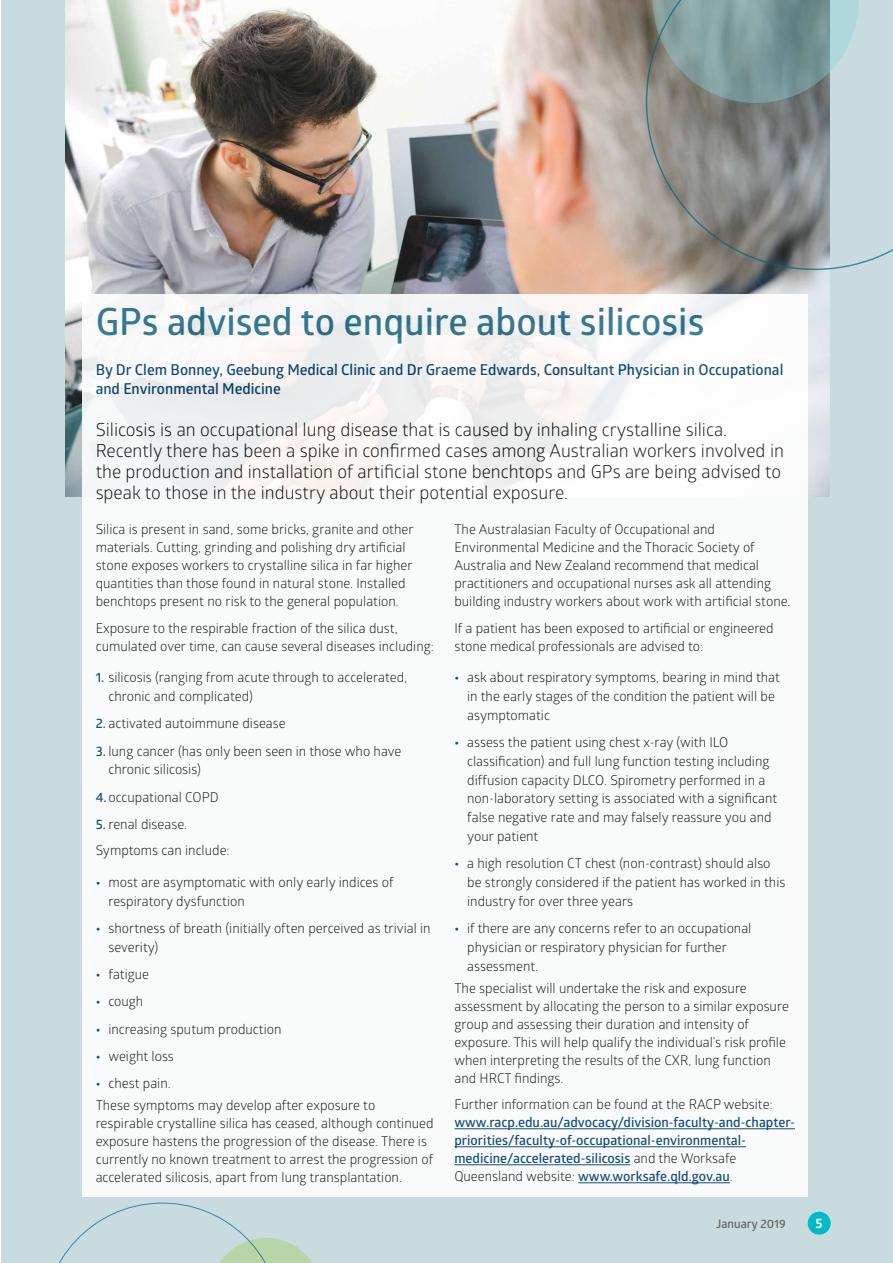
<style>
.page{position:relative;width:893px;height:1263px;background:#fff}
.page>*{position:absolute;margin:0;border:0;box-sizing:border-box;transform-origin:0 0}
.t1{font:600 37.5px "Glober";color:#28728d}
.t2{font:18px/21px "Glober";color:#000}
.t3{font:600 15px/18.8px "Glober";color:#003e6a}
.t4{font:13.5px/18px "Glober";color:#000}
.t5{font:600 13.5px/18px "Glober";color:#003e6a}
.t6{font:700 13.5px "Glober";color:#fff}
.t7{font:600 12px "Glober";color:#676357}
.s1{font-weight:600;color:#003e6a}
.s2{font-weight:700;color:#003e6a}
.s3{font-weight:400;color:#000}
</style>
<div class="page">
<div style="left:1px;top:0;width:892px;height:1263px;background:#c8dce0"></div>
<svg style="left:59px;top:1202px;width:254px;height:61px"></svg>
<img style="left:66px;top:0;width:763px;height:496px">
<div style="left:83px;top:294px;width:725px;height:903px;background:#fff"></div>
<hr style="left:454px;top:1128px;width:341px;height:1px;background:#003e6a">
<hr style="left:454px;top:1146px;width:292px;height:1px;background:#003e6a">
<hr style="left:454px;top:1164px;width:176px;height:1px;background:#003e6a">
<hr style="left:578px;top:1182px;width:152px;height:1px;background:#003e6a">
<svg style="left:639px;top:0;width:5px;height:117px"></svg>
<svg style="left:644px;top:0;width:249px;height:272px"></svg>
<div style="left:808px;top:1212px;width:23px;height:23px;background:#00bbc3;border-radius:50%"></div>
<h1 class="t1" style="left:96px;top:296px;width:610px">GPs advised to enquire about silicosis</h1>
<p class="t3" style="left:96px;top:360px;width:689px">By Dr Clem Bonney, Geebung Medical Clinic and Dr Graeme Edwards, Consultant Physician in Occupational and Environmental Medicine</p>
<p class="t2" style="left:96px;top:419px;width:690px">Silicosis is an occupational lung disease that is caused by inhaling crystalline silica.<br>Recently there has been a spike in confirmed cases among Australian workers involved in the production and installation of artificial stone benchtops and GPs are being advised to speak to those in the industry about their potential exposure.</p>
<p class="t4" style="left:96px;top:520px;width:319px">Silica is present in sand, some bricks, granite and other materials. Cutting, grinding and polishing dry artificial stone exposes workers to crystalline silica in far higher quantities than those found in natural stone. Installed benchtops present no risk to the general population.</p>
<p class="t4" style="left:96px;top:618px;width:340px">Exposure to the respirable fraction of the silica dust, cumulated over time, can cause several diseases including:</p>
<p class="t4" style="left:108px;top:668px;width:300px;line-height:18.8px;text-indent:-13px"><span class="s1">1.</span> silicosis (ranging from acute through to accelerated, chronic and complicated)</p>
<p class="t4" style="left:96px;top:714px;width:191px"><span class="s1">2.</span> activated autoimmune disease</p>
<p class="t4" style="left:108px;top:741px;width:294px;line-height:18.8px;text-indent:-13px"><span class="s1">3.</span> lung cancer (has only been seen in those who have chronic silicosis)</p>
<p class="t4" style="left:96px;top:787px;width:124px"><span class="s1">4.</span>occupational COPD</p>
<p class="t4" style="left:96px;top:810px;width:135px;line-height:26.5px"><span class="s1">5.</span> renal disease.<br>Symptoms can include:</p>
<p class="t4" style="left:108px;top:872px;width:287px;line-height:18.8px;text-indent:-13px"><span class="s2">•</span> most are asymptomatic with only early indices of respiratory dysfunction</p>
<p class="t4" style="left:108px;top:918px;width:324px;line-height:18.8px;text-indent:-13px"><span class="s2">•</span> shortness of breath (initially often perceived as trivial in severity)</p>
<p class="t4" style="left:96px;top:964px;width:55px"><span class="s2">•</span> fatigue</p>
<p class="t4" style="left:96px;top:992px;width:49px"><span class="s2">•</span> cough</p>
<p class="t4" style="left:96px;top:1019px;width:187px"><span class="s2">•</span> increasing sputum production</p>
<p class="t4" style="left:96px;top:1046px;width:80px"><span class="s2">•</span> weight loss</p>
<p class="t4" style="left:96px;top:1071px;width:281px;line-height:22.2px"><span class="s2">•</span> chest pain.<br>These symptoms may develop after exposure to</p>
<p class="t4" style="left:96px;top:1114px;width:339px">respirable crystalline silica has ceased, although continued exposure hastens the progression of the disease. There is currently no known treatment to arrest the progression of accelerated silicosis, apart from lung transplantation.</p>
<p class="t4" style="left:454px;top:520px;width:338px">The Australasian Faculty of Occupational and Environmental Medicine and the Thoracic Society of Australia and New Zealand recommend that medical practitioners and occupational nurses ask all attending building industry workers about work with artificial stone.</p>
<p class="t4" style="left:454px;top:618px;width:321px">If a patient has been exposed to artificial or engineered stone medical professionals are advised to:</p>
<p class="t4" style="left:467px;top:668px;width:314px;line-height:18.8px;text-indent:-13px"><span class="s2">•</span> ask about respiratory symptoms, bearing in mind that in the early stages of the condition the patient will be asymptomatic</p>
<p class="t4" style="left:467px;top:732px;width:312px;line-height:18.8px;text-indent:-13px"><span class="s2">•</span> assess the patient using chest x-ray (with ILO classification) and full lung function testing including diffusion capacity DLCO. Spirometry performed in a non-laboratory setting is associated with a significant false negative rate and may falsely reassure you and your patient</p>
<p class="t4" style="left:467px;top:853px;width:320px;line-height:18.8px;text-indent:-13px"><span class="s2">•</span> a high resolution CT chest (non-contrast) should also be strongly considered if the patient has worked in this industry for over three years</p>
<p class="t4" style="left:467px;top:918px;width:286px;line-height:18.8px;text-indent:-13px"><span class="s2">•</span> if there are any concerns refer to an occupational physician or respiratory physician for further assessment.</p>
<p class="t4" style="left:454px;top:978px;width:336px">The specialist will undertake the risk and exposure assessment by allocating the person to a similar exposure group and assessing their duration and intensity of exposure. This will help qualify the individual’s risk profile when interpreting the results of the CXR, lung function and HRCT findings.</p>
<p class="t4" style="left:454px;top:1095px;width:320px">Further information can be found at the RACP website:</p>
<p class="t5" style="left:454px;top:1113px;width:342px">www.racp.edu.au/advocacy/division-faculty-and-chapter&shy;priorities/faculty-of-occupational-environmental&shy;medicine/accelerated-silicosis <span class="s3">and the Worksafe Queensland website:</span> www.worksafe.qld.gov.au<span class="s3">.</span></p>
<p class="t7" style="left:716px;top:1215px;width:71px">January 2019</p>
<p class="t6" style="left:815px;top:1214px;width:9px">5</p>
</div>
